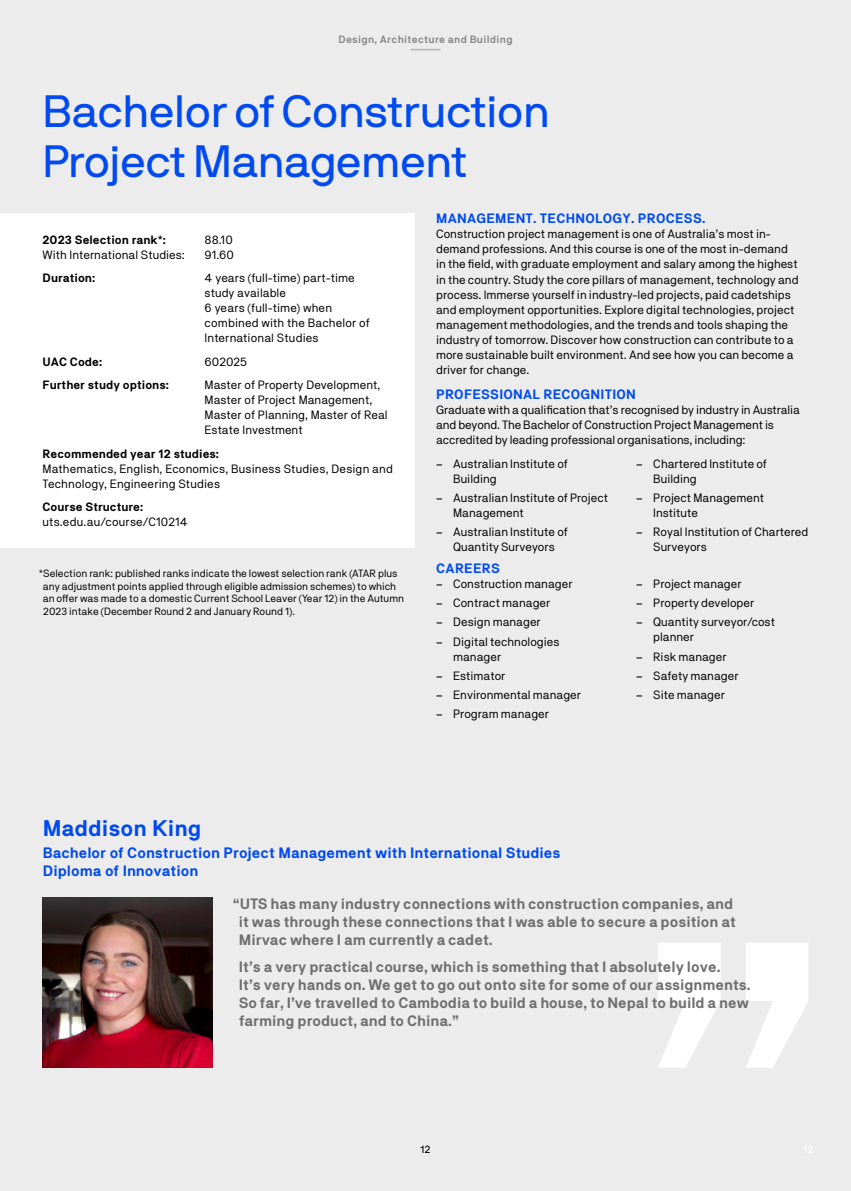
<style>
.page{position:relative;width:851px;height:1191px;background:#fff}
.page>*{position:absolute;margin:0;border:0;box-sizing:border-box;transform-origin:0 0}
.t1{font:45px/49.5px "NB International Pro";color:#004af0}
.t2{font:700 22.5px "NB Akademie";color:#004af0}
.t3{font:700 15px/18px "NB Akademie";color:#706f6f}
.t4{font:700 15px/18px "NB Akademie";color:#004af0}
.t5{font:700 13.5px "NB Akademie";letter-spacing:.02em;color:#004af0}
.t6{font:12px/15px "NB Akademie";color:#000}
.t7{font:700 12px "NB Akademie";color:#000}
.t8{font:10.5px/12.6px "NB Akademie";color:#000}
.t9{font:600 10.5px "NB Akademie";letter-spacing:.03em;color:#858585}
.t10{font:10.5px "NB International Pro";color:#000}
.s1{font-family:"NB International Pro"}
</style>
<div class="page">
<div style="left:0;top:0;width:850px;height:1191px;background:#ececec"></div>
<svg style="left:658px;top:943px;width:150px;height:124px"></svg>
<img style="left:43px;top:897px;width:170px;height:170px">
<div style="left:0;top:213px;width:415px;height:334px;background:#fff"></div>
<hr style="left:410px;top:49px;width:30px;height:1px;background:#b4b4b4">
<p class="t9" style="left:338px;top:33px;width:176px">Design, Architecture and Building</p>
<h1 class="t1" style="left:43px;top:87px;width:509px">Bachelor of Construction<br>Project Management</h1>
<p class="t7" style="left:43px;top:232px;width:125px">2023 Selection rank*:</p>
<p class="t6" style="left:205px;top:232px;width:30px">88.10</p>
<p class="t6" style="left:43px;top:247px;width:144px">With International Studies:</p>
<p class="t6" style="left:205px;top:247px;width:31px">91.60</p>
<p class="t7" style="left:43px;top:271px;width:54px">Duration:</p>
<p class="t6" style="left:205px;top:270px;width:167px">4 years (full-time) part-time study available<br>6 years (full-time) when combined with the Bachelor of<br>International Studies</p>
<p class="t7" style="left:43px;top:354px;width:61px">UAC Code:</p>
<p class="t6" style="left:205px;top:354px;width:44px">602025</p>
<p class="t7" style="left:43px;top:378px;width:128px">Further study options:</p>
<p class="t6" style="left:205px;top:377px;width:184px">Master of Property Development,<br>Master of Project Management,<br>Master of Planning, Master of Real<br>Estate Investment</p>
<p class="t7" style="left:43px;top:446px;width:178px">Recommended year 12 studies:</p>
<p class="t6" style="left:43px;top:461px;width:352px">Mathematics, English, Economics, Business Studies, Design and<br>Technology, Engineering Studies</p>
<p class="t7" style="left:43px;top:500px;width:102px">Course Structure:</p>
<p class="t6" style="left:43px;top:514px;width:147px">uts.edu.au/course/C10214</p>
<p class="t8" style="left:43px;top:567px;width:362px;text-indent:-4px">*Selection rank: published ranks indicate the lowest selection rank (ATAR plus any adjustment points applied through eligible admission schemes) to which an offer was made to a domestic Current School Leaver (Year 12) in the Autumn 2023 intake (December Round 2 and January Round 1).</p>
<p class="t5" style="left:436px;top:211px;width:271px">MANAGEMENT. TECHNOLOGY. PROCESS.</p>
<p class="t6" style="left:436px;top:226px;width:364px">Construction project management is one of Australia’s most in&shy;demand professions. And this course is one of the most in-demand in the field, with graduate employment and salary among the highest in the country. Study the core pillars of management, technology and process. Immerse yourself in industry-led projects, paid cadetships and employment opportunities. Explore digital technologies, project management methodologies, and the trends and tools shaping the industry of tomorrow. Discover how construction can contribute to a more sustainable built environment. And see how you can become a driver for change.</p>
<p class="t5" style="left:436px;top:386px;width:201px">PROFESSIONAL RECOGNITION</p>
<p class="t6" style="left:436px;top:402px;width:365px">Graduate with a qualification that’s recognised by industry in Australia and beyond. The Bachelor of Construction Project Management is accredited by leading professional organisations, including:</p>
<p class="t6" style="left:453px;top:456px;width:116px;text-indent:-17px"><span class="s1">–</span> Australian Institute of<br>Building</p>
<p class="t6" style="left:453px;top:490px;width:156px;text-indent:-17px"><span class="s1">–</span> Australian Institute of Project<br>Management</p>
<p class="t6" style="left:436px;top:524px;width:133px;text-align:center"><span class="s1">–</span> Australian Institute of<br>Quantity Surveyors</p>
<p class="t6" style="left:653px;top:456px;width:115px;text-indent:-17px"><span class="s1">–</span> Chartered Institute of<br>Building</p>
<p class="t6" style="left:653px;top:490px;width:112px;text-indent:-17px"><span class="s1">–</span> Project Management<br>Institute</p>
<p class="t6" style="left:653px;top:524px;width:157px;text-indent:-17px"><span class="s1">–</span> Royal Institution of Chartered<br>Surveyors</p>
<p class="t5" style="left:436px;top:560px;width:65px">CAREERS</p>
<p class="t6" style="left:436px;top:576px;width:138px"><span class="s1">–</span> Construction manager</p>
<p class="t6" style="left:436px;top:595px;width:116px"><span class="s1">–</span> Contract manager</p>
<p class="t6" style="left:436px;top:614px;width:106px"><span class="s1">–</span> Design manager</p>
<p class="t6" style="left:453px;top:634px;width:108px;text-indent:-17px"><span class="s1">–</span> Digital technologies manager</p>
<p class="t6" style="left:436px;top:668px;width:71px"><span class="s1">–</span> Estimator</p>
<p class="t6" style="left:436px;top:687px;width:146px"><span class="s1">–</span> Environmental manager</p>
<p class="t6" style="left:436px;top:706px;width:114px"><span class="s1">–</span> Program manager</p>
<p class="t6" style="left:636px;top:576px;width:107px"><span class="s1">–</span> Project manager</p>
<p class="t6" style="left:636px;top:595px;width:119px"><span class="s1">–</span> Property developer</p>
<p class="t6" style="left:653px;top:614px;width:123px;text-indent:-17px"><span class="s1">–</span> Quantity surveyor/cost planner</p>
<p class="t6" style="left:636px;top:648px;width:92px"><span class="s1">–</span> Risk manager</p>
<p class="t6" style="left:636px;top:668px;width:104px"><span class="s1">–</span> Safety manager</p>
<p class="t6" style="left:636px;top:687px;width:90px"><span class="s1">–</span> Site manager</p>
<h2 class="t2" style="left:43px;top:814px;width:160px">Maddison King</h2>
<p class="t4" style="left:43px;top:843px;width:519px">Bachelor of Construction Project Management with International Studies<br>Diploma of Innovation</p>
<p class="t3" style="left:239px;top:894px;width:498px;text-indent:-6px">“UTS has many industry connections with construction companies, and it was through these connections that I was able to secure a position at<br>Mirvac where I am currently a cadet.</p>
<p class="t3" style="left:239px;top:957px;width:513px">It’s a very practical course, which is something that I absolutely love.<br>It’s very hands on. We get to go out onto site for some of our assignments.<br>So far, I’ve travelled to Cambodia to build a house, to Nepal to build a new farming product, and to China.”</p>
<p class="t10" style="left:420px;top:1143px;width:11px">12</p>
</div>
